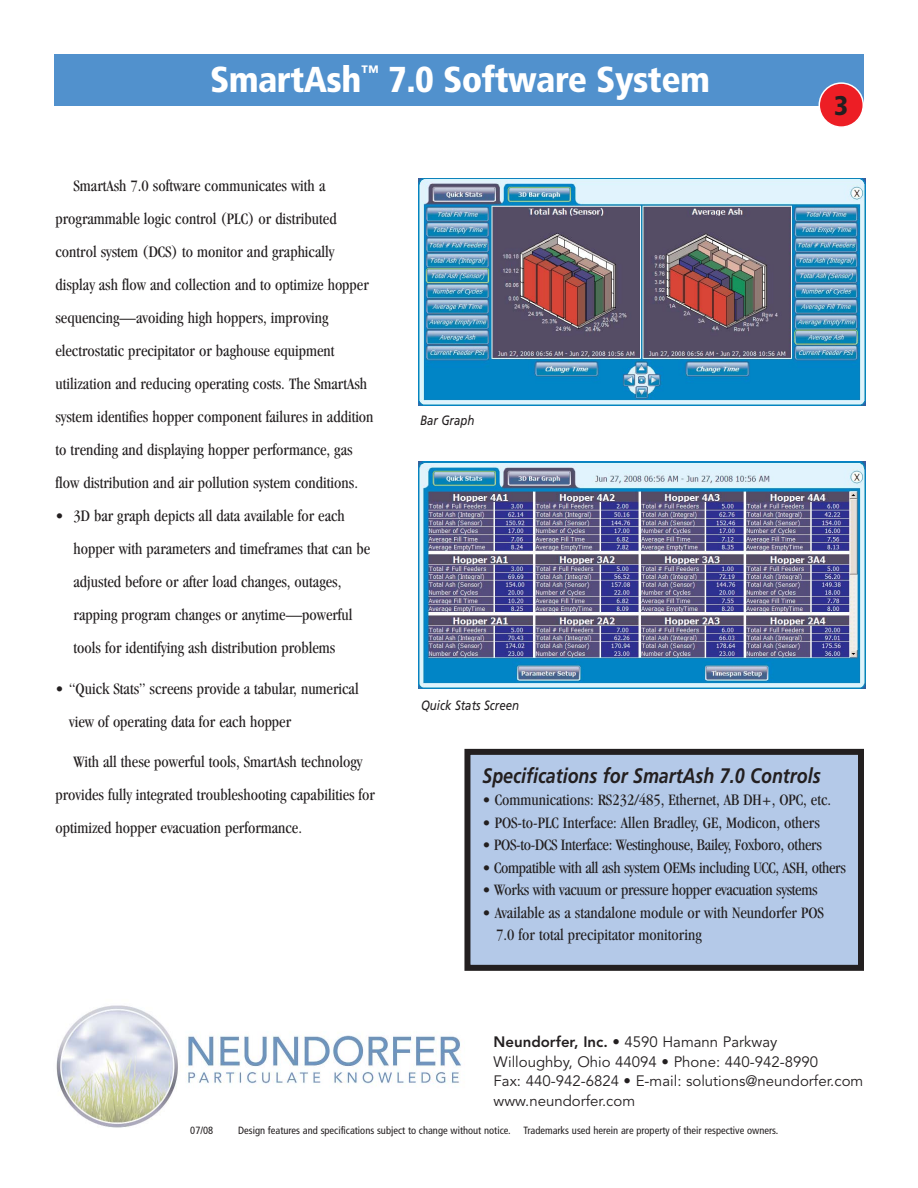
<style>
.page{position:relative;width:918px;height:1188px;background:#fff}
.page>*{position:absolute;margin:0;border:0;box-sizing:border-box;transform-origin:0 0}
.t1{font:900 condensed 36px "Frutiger";letter-spacing:-.015em;color:#fff}
.t2{font:900 condensed 27px "Frutiger";color:#231f20}
.t3{font:italic 700 21px "Frutiger";color:#231f20;scale:.85 1}
.t4{font:condensed 16.5px/33px "Garamond";color:#231f20}
.t5{font:condensed 16.5px "Garamond";letter-spacing:-.02em;color:#231f20}
.t6{font:15px/19.5px "Avenir";color:#231f20}
.t7{font:italic 13.5px "Frutiger";color:#231f20;scale:.85 1}
.t8{font:condensed 10.5px "Frutiger";color:#231f20}
.s1{font-weight:800}
</style>
<div class="page">
<img style="left:56px;top:1005px;width:406px;height:123px">
<div style="left:54px;top:54px;width:810px;height:51px;background:#5191cd"></div>
<svg style="left:819px;top:82px;width:45px;height:45px"></svg>
<div style="left:467px;top:752px;width:394px;height:216px;background:#b4c9e8"></div>
<div style="left:464px;top:749px;width:400px;height:222px;border:6px solid #231f20"></div>
<img style="left:418px;top:178px;width:448px;height:228px">
<img style="left:419px;top:461px;width:446px;height:227px">
<h1 class="t1" style="left:210px;top:65px;width:502px">SmartAsh<sup>™</sup> 7.0 Software System</h1>
<h2 class="t2" style="left:834px;top:94px;width:16px">3</h2>
<p class="t4" style="left:56px;top:171px;width:320px;text-indent:18px">SmartAsh 7.0 software communicates with a programmable logic control (PLC) or distributed control system (DCS) to monitor and graphically display ash flow and collection and to optimize hopper sequencing—avoiding high hoppers, improving electrostatic precipitator or baghouse equipment utilization and reducing operating costs. The SmartAsh system identifies hopper component failures in addition to trending and displaying hopper performance, gas flow distribution and air pollution system conditions.</p>
<p class="t4" style="left:74px;top:501px;width:298px;text-indent:-18px">• 3D bar graph depicts all data available for each hopper with parameters and timeframes that can be adjusted before or after load changes, outages, rapping program changes or anytime—powerful tools for identifying ash distribution problems</p>
<p class="t4" style="left:69px;top:673px;width:291px;text-indent:-14px">• “Quick Stats” screens provide a tabular, numerical view of operating data for each hopper</p>
<p class="t4" style="left:56px;top:747px;width:321px;text-indent:18px">With all these powerful tools, SmartAsh technology provides fully integrated troubleshooting capabilities for optimized hopper evacuation performance.</p>
<p class="t7" style="left:420px;top:415px;width:66px">Bar Graph</p>
<p class="t7" style="left:421px;top:700px;width:117px">Quick Stats Screen</p>
<p class="t3" style="left:482px;top:767px;width:399px">Specifications for SmartAsh 7.0 Controls</p>
<p class="t4" style="left:482px;top:785px;width:350px">• Communications: RS232/485, Ethernet, AB DH+, OPC, etc.</p>
<p class="t4" style="left:482px;top:807px;width:339px">• POS-to-PLC Interface: Allen Bradley, GE, Modicon, others</p>
<p class="t5" style="left:482px;top:838px;width:341px">• POS-to-DCS Interface: Westinghouse, Bailey, Foxboro, others</p>
<p class="t5" style="left:482px;top:861px;width:365px">• Compatible with all ash system OEMs including UCC, ASH, others</p>
<p class="t5" style="left:482px;top:883px;width:337px">• Works with vacuum or pressure hopper evacuation systems</p>
<p class="t4" style="left:496px;top:902px;width:329px;line-height:22.5px;text-indent:-14px">• Available as a standalone module or with Neundorfer POS<br>7.0 for total precipitator monitoring</p>
<p class="t6" style="left:494px;top:1034px;width:371px"><span class="s1">Neundorfer, Inc.</span> • 4590 Hamann Parkway<br>Willoughby, Ohio 44094 • Phone: 440-942-8990<br>Fax: 440-942-6824 • E-mail: solutions@neundorfer.com www.neundorfer.com</p>
<p class="t8" style="left:190px;top:1126px;width:24px">07/08</p>
<p class="t8" style="left:238px;top:1126px;width:542px">Design features and specifications subject to change without notice. Trademarks used herein are property of their respective owners.</p>
</div>
